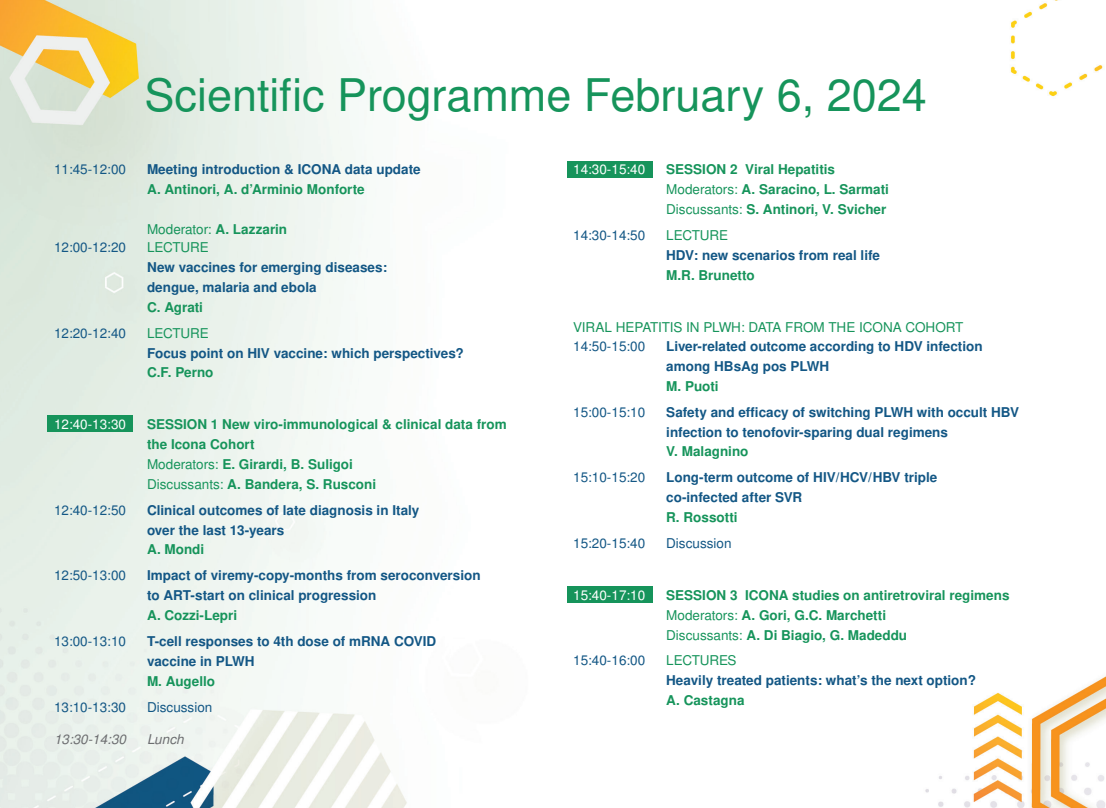
<style>
.page{position:relative;width:1106px;height:808px;background:#fff}
.page>*{position:absolute;margin:0;border:0;box-sizing:border-box;transform-origin:0 0}
.t1{font:45px "Nimbus San L";color:#16945b}
.t2{font:700 13.5px/19.5px "Nimbus San L";color:#135785}
.t3{font:700 13.5px "Nimbus San L";color:#16945b}
.t4{font:13.5px "Nimbus San L";color:#135785}
.t5{font:13.5px "Nimbus San L";letter-spacing:-.01em;color:#16945b}
.t6{font:13.5px "Nimbus San L";color:#fff}
.t7{font:italic 13.5px "Nimbus San L";color:#6c6d70}
.s1{font-weight:700}
.s2{color:#16945b}
.s3{font-weight:400}
</style>
<div class="page">
<img style="left:0;top:0;width:1106px;height:808px">
<div style="left:47px;top:416px;width:86px;height:16px;background:#16945b"></div>
<div style="left:567px;top:161px;width:86px;height:17px;background:#16945b"></div>
<div style="left:567px;top:586px;width:86px;height:16px;background:#16945b"></div>
<p class="t1" style="left:145px;top:62px;width:783px">Scientific Programme February 6, 2024</p>
<p class="t4" style="left:54px;top:160px;width:74px">11:45-12:00</p>
<p class="t2" style="left:147px;top:160px;width:275px">Meeting introduction &amp; ICONA data update</p>
<p class="t3" style="left:147px;top:180px;width:219px">A. Antinori, A. d’Arminio Monforte</p>
<p class="t5" style="left:147px;top:220px;width:142px">Moderator: <span class="s1">A. Lazzarin</span></p>
<p class="t4" style="left:54px;top:238px;width:74px">12:00-12:20</p>
<p class="t5" style="left:147px;top:238px;width:63px">LECTURE</p>
<p class="t2" style="left:147px;top:258px;width:242px">New vaccines for emerging diseases:</p>
<p class="t2" style="left:147px;top:277px;width:171px">dengue, malaria and ebola</p>
<p class="t3" style="left:147px;top:298px;width:57px">C. Agrati</p>
<p class="t4" style="left:54px;top:323px;width:74px">12:20-12:40</p>
<p class="t5" style="left:147px;top:323px;width:63px">LECTURE</p>
<p class="t2" style="left:147px;top:343px;width:318px">Focus point on HIV vaccine: which perspectives?<br><span class="s2">C.F. Perno</span></p>
<p class="t6" style="left:54px;top:415px;width:74px">12:40-13:30</p>
<p class="t3" style="left:147px;top:415px;width:361px">SESSION 1 New viro-immunological &amp; clinical data from</p>
<p class="t3" style="left:147px;top:434px;width:109px">the Icona Cohort</p>
<p class="t3" style="left:147px;top:454px;width:207px"><span class="s3">Moderators:</span> E. Girardi, B. Suligoi</p>
<p class="t3" style="left:147px;top:474px;width:231px"><span class="s3">Discussants:</span> A. Bandera, S. Rusconi</p>
<p class="t4" style="left:54px;top:500px;width:74px">12:40-12:50</p>
<p class="t2" style="left:147px;top:500px;width:274px">Clinical outcomes of late diagnosis in Italy</p>
<p class="t2" style="left:147px;top:520px;width:139px">over the last 13-years</p>
<p class="t3" style="left:147px;top:540px;width:59px">A. Mondi</p>
<p class="t4" style="left:54px;top:566px;width:74px">12:50-13:00</p>
<p class="t2" style="left:147px;top:565px;width:335px">Impact of viremy-copy-months from seroconversion</p>
<p class="t2" style="left:147px;top:585px;width:231px">to ART-start on clinical progression</p>
<p class="t3" style="left:147px;top:606px;width:91px">A. Cozzi-Lepri</p>
<p class="t4" style="left:54px;top:631px;width:74px">13:00-13:10</p>
<p class="t2" style="left:147px;top:631px;width:291px">T-cell responses to 4th dose of mRNA COVID</p>
<p class="t2" style="left:147px;top:651px;width:109px">vaccine in PLWH</p>
<p class="t3" style="left:147px;top:671px;width:70px">M. Augello</p>
<p class="t4" style="left:54px;top:697px;width:74px">13:10-13:30</p>
<p class="t4" style="left:147px;top:697px;width:67px">Discussion</p>
<p class="t7" style="left:54px;top:729px;width:74px">13:30-14:30</p>
<p class="t7" style="left:147px;top:729px;width:38px">Lunch</p>
<p class="t6" style="left:573px;top:160px;width:74px">14:30-15:40</p>
<p class="t3" style="left:666px;top:160px;width:170px">SESSION 2 Viral Hepatitis</p>
<p class="t3" style="left:666px;top:180px;width:224px"><span class="s3">Moderators:</span> A. Saracino, L. Sarmati</p>
<p class="t3" style="left:666px;top:200px;width:222px"><span class="s3">Discussants:</span> S. Antinori, V. Svicher</p>
<p class="t4" style="left:573px;top:226px;width:74px">14:30-14:50</p>
<p class="t5" style="left:666px;top:226px;width:63px">LECTURE</p>
<p class="t2" style="left:666px;top:245px;width:215px">HDV: new scenarios from real life</p>
<p class="t3" style="left:666px;top:265px;width:90px">M.R. Brunetto</p>
<p class="t5" style="left:573px;top:317px;width:392px">VIRAL HEPATITIS IN PLWH: DATA FROM THE ICONA COHORT</p>
<p class="t4" style="left:573px;top:337px;width:74px">14:50-15:00</p>
<p class="t2" style="left:666px;top:337px;width:318px">Liver-related outcome according to HDV infection</p>
<p class="t2" style="left:666px;top:357px;width:164px">among HBsAg pos PLWH</p>
<p class="t3" style="left:666px;top:377px;width:54px">M. Puoti</p>
<p class="t4" style="left:573px;top:403px;width:74px">15:00-15:10</p>
<p class="t2" style="left:666px;top:402px;width:354px">Safety and efficacy of switching PLWH with occult HBV infection to tenofovir-sparing dual regimens</p>
<p class="t3" style="left:666px;top:442px;width:84px">V. Malagnino</p>
<p class="t4" style="left:573px;top:468px;width:74px">15:10-15:20</p>
<p class="t2" style="left:666px;top:468px;width:273px">Long-term outcome of HIV/HCV/HBV triple</p>
<p class="t2" style="left:666px;top:487px;width:138px">co-infected after SVR</p>
<p class="t3" style="left:666px;top:508px;width:73px">R. Rossotti</p>
<p class="t4" style="left:573px;top:533px;width:74px">15:20-15:40</p>
<p class="t4" style="left:666px;top:533px;width:67px">Discussion</p>
<p class="t6" style="left:573px;top:585px;width:74px">15:40-17:10</p>
<p class="t3" style="left:666px;top:585px;width:345px">SESSION 3 ICONA studies on antiretroviral regimens</p>
<p class="t3" style="left:666px;top:605px;width:221px"><span class="s3">Moderators:</span> A. Gori, G.C. Marchetti</p>
<p class="t3" style="left:666px;top:625px;width:242px"><span class="s3">Discussants:</span> A. Di Biagio, G. Madeddu</p>
<p class="t4" style="left:573px;top:651px;width:74px">15:40-16:00</p>
<p class="t5" style="left:666px;top:651px;width:72px">LECTURES</p>
<p class="t2" style="left:666px;top:670px;width:311px">Heavily treated patients: what’s the next option?</p>
<p class="t3" style="left:666px;top:691px;width:80px">A. Castagna</p>
</div>
